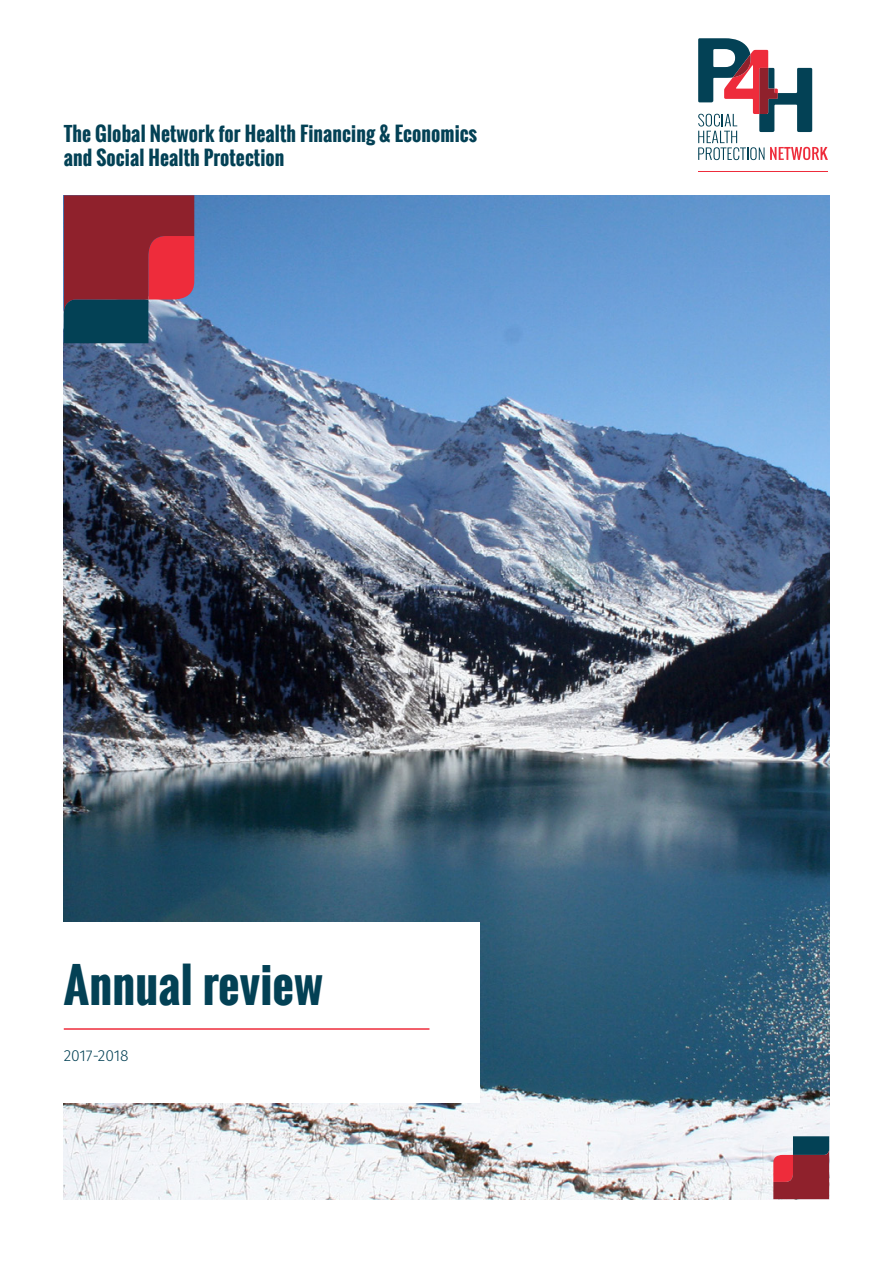
<style>
.page{position:relative;width:893px;height:1263px;background:#fff}
.page>*{position:absolute;margin:0;border:0;box-sizing:border-box;transform-origin:0 0}
.t1{font:700 46.5px "Oswald";letter-spacing:.005em;color:#034155}
.t2{font:700 19.5px/23.4px "Oswald";letter-spacing:.005em;color:#034155}
.t3{font:300 15.75px "Fira Sans";color:#034155}
</style>
<div class="page">
<img style="left:64px;top:196px;width:765px;height:1003px">
<svg style="left:698px;top:38px;width:130px;height:122px"></svg>
<hr style="left:698px;top:171px;width:130px;height:1px;background:#ee2c3b">
<svg style="left:773px;top:1136px;width:56px;height:63px;background:#8d414d"></svg>
<svg style="left:64px;top:195px;width:130px;height:148px;background:#7f3445"></svg>
<div style="left:0;top:922px;width:479px;height:181px;background:#fff"></div>
<hr style="left:64px;top:1028px;width:365px;height:2px;background:#ee2c3b">
<p class="t2" style="left:64px;top:122px;width:415px">The Global Network for Health Financing &amp; Economics and Social Health Protection</p>
<h1 class="t1" style="left:64px;top:950px;width:261px">Annual review</h1>
<p class="t3" style="left:64px;top:1044px;width:66px">2017-2018</p>
</div>
